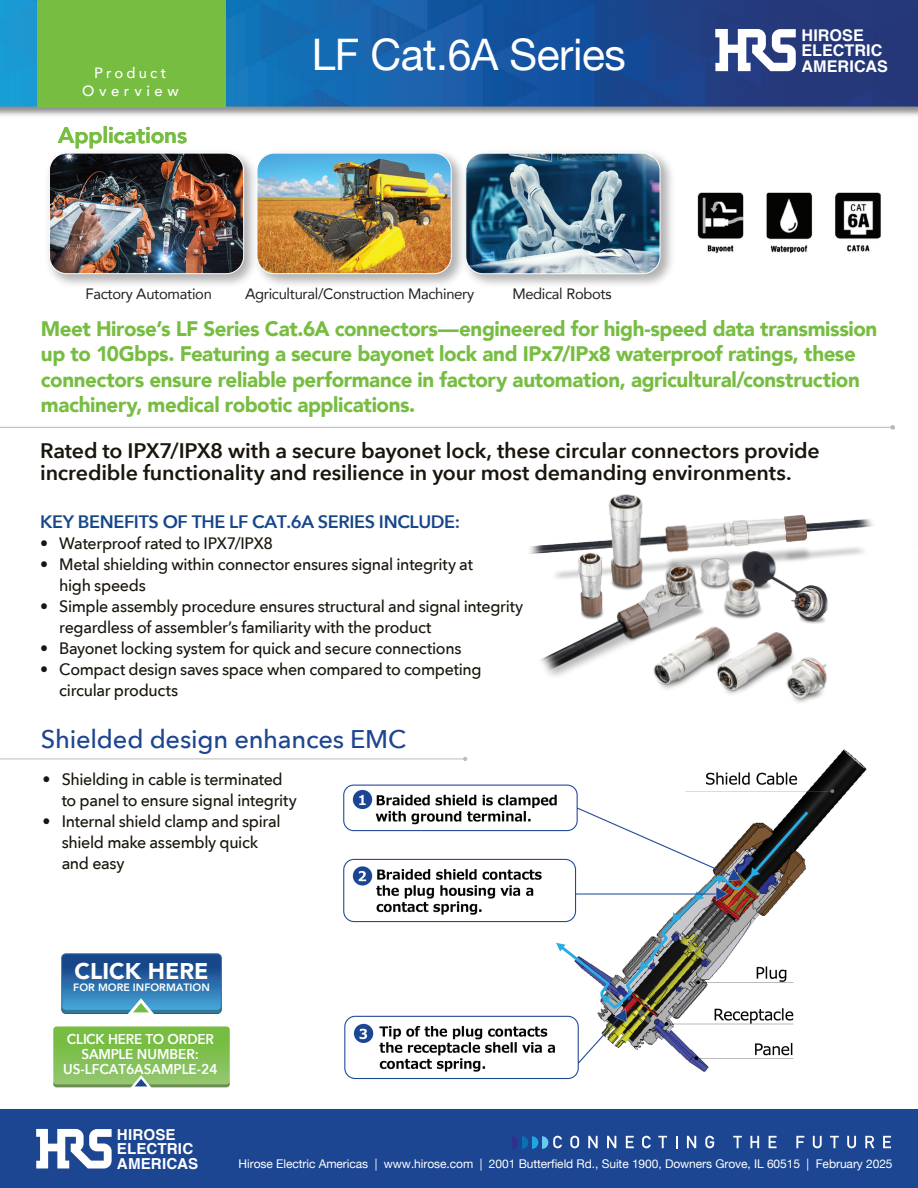
<style>
.page{position:relative;width:918px;height:1188px;background:#fff}
.page>*{position:absolute;margin:0;border:0;box-sizing:border-box;transform-origin:0 0}
.t1{font:43.5px "Helvetica Neue";letter-spacing:-.01em;color:#fff}
.t2{font:500 25.5px "Avenir Next";letter-spacing:-.01em;color:#1d4591}
.t3{font:900 22.8px "Avenir";color:#fff}
.t4{font:800 22.5px "Avenir";letter-spacing:-.01em;color:#76bd42}
.t5{font:900 21px/25.5px "Avenir";letter-spacing:-.02em;color:#76bd42}
.t6{font:600 21px/22.5px "Avenir Next";letter-spacing:-.01em;color:#1a160d}
.t7{font:600 18px "Avenir Next";letter-spacing:-.02em;color:#16478b}
.t8{font:500 16.5px/21px "Avenir Next";letter-spacing:-.02em;color:#1a160d}
.t9{font:700 16.2px/15.5px "Helvetica";letter-spacing:.005em;color:#fff}
.t10{font:700 15.15px/14.5px "Helvetica";letter-spacing:.01em;color:#fff}
.t11{font:15px "Avenir";letter-spacing:-.02em;color:#231f20}
.t12{font:500 14.85px "Avenir";letter-spacing:.295em;color:#fff}
.t13{font:500 14.85px "Avenir";letter-spacing:.21em;color:#fff}
.t14{font:600 14.25px/15px "Avenir Next";color:#fff;text-align:center;scale:.95 1}
.t15{font:12px "Helvetica Neue";letter-spacing:-.005em;color:#fff}
.t16{font:800 10.65px "Avenir";color:#fff}
</style>
<div class="page">
<img style="left:529px;top:494px;width:344px;height:209px">
<img style="left:285px;top:749px;width:582px;height:330px">
<img style="left:0;top:0;width:918px;height:116px">
<div style="left:38px;top:0;width:188px;height:107px;background:#76bd42"></div>
<div style="left:0;top:1109px;width:918px;height:79px;background:#1c4592"></div>
<svg style="left:570px;top:1136px;width:9px;height:12px"></svg>
<svg style="left:588px;top:1136px;width:10px;height:12px"></svg>
<svg style="left:607px;top:1136px;width:9px;height:12px"></svg>
<svg style="left:626px;top:1136px;width:8px;height:12px"></svg>
<svg style="left:642px;top:1136px;width:9px;height:12px"></svg>
<svg style="left:658px;top:1136px;width:9px;height:12px"></svg>
<svg style="left:676px;top:1136px;width:1px;height:12px"></svg>
<svg style="left:687px;top:1136px;width:9px;height:12px"></svg>
<svg style="left:705px;top:1136px;width:9px;height:12px"></svg>
<svg style="left:733px;top:1136px;width:9px;height:12px"></svg>
<svg style="left:750px;top:1136px;width:9px;height:12px"></svg>
<svg style="left:769px;top:1136px;width:8px;height:12px"></svg>
<svg style="left:796px;top:1136px;width:8px;height:12px"></svg>
<svg style="left:813px;top:1136px;width:9px;height:12px"></svg>
<svg style="left:830px;top:1136px;width:9px;height:12px"></svg>
<svg style="left:847px;top:1136px;width:9px;height:12px"></svg>
<svg style="left:865px;top:1136px;width:9px;height:12px"></svg>
<svg style="left:883px;top:1136px;width:8px;height:12px"></svg>
<svg style="left:512px;top:1136px;width:50px;height:13px"></svg>
<svg style="left:36px;top:1129px;width:76px;height:40px"></svg>
<svg style="left:715px;top:29px;width:81px;height:42px"></svg>
<svg style="left:890px;top:425px;width:5px;height:5px"></svg>
<hr style="left:0;top:427px;width:891px;height:1px;background:#b5b7b9">
<svg style="left:463px;top:757px;width:4px;height:4px"></svg>
<hr style="left:0;top:759px;width:464px;height:1px;background:#bcbdbf">
<svg style="left:53px;top:954px;width:177px;height:134px;background:#70a78e"></svg>
<img style="left:49px;top:153px;width:195px;height:121px">
<div style="left:49px;top:153px;width:195px;height:121px;border:1px solid #fff;border-radius:17px"></div>
<img style="left:257px;top:153px;width:194px;height:121px">
<div style="left:257px;top:153px;width:195px;height:121px;border:1px solid #fff;border-radius:17px"></div>
<img style="left:460px;top:152px;width:212px;height:133px">
<img style="left:466px;top:153px;width:194px;height:121px">
<div style="left:465px;top:153px;width:195px;height:121px;border:1px solid #fff;border-radius:17px"></div>
<img style="left:697px;top:192px;width:184px;height:61px">
<p class="t13" style="left:94px;top:60px;width:74px">Product</p>
<p class="t12" style="left:82px;top:78px;width:98px">Overview</p>
<h3 class="t4" style="left:58px;top:118px;width:130px">Applications</h3>
<h1 class="t1" style="left:312px;top:23px;width:316px">LF Cat.6A Series</h1>
<p class="t9" style="left:801px;top:29px;width:88px">HIROSE<br>ELECTRIC<br>AMERICAS</p>
<p class="t11" style="left:86px;top:281px;width:128px">Factory Automation</p>
<p class="t11" style="left:245px;top:281px;width:231px">Agricultural/Construction Machinery</p>
<p class="t11" style="left:512px;top:281px;width:101px">Medical Robots</p>
<p class="t5" style="left:41px;top:315px;width:838px">Meet Hirose’s LF Series Cat.6A connectors—engineered for high-speed data transmission up to 10Gbps. Featuring a secure bayonet lock and IPx7/IPx8 waterproof ratings, these connectors ensure reliable performance in factory automation, agricultural/construction machinery, medical robotic applications.</p>
<p class="t6" style="left:40px;top:439px;width:781px">Rated to IPX7/IPX8 with a secure bayonet lock, these circular connectors provide incredible functionality and resilience in your most demanding environments.</p>
<p class="t7" style="left:40px;top:506px;width:422px">KEY BENEFITS OF THE LF CAT.6A SERIES INCLUDE:</p>
<p class="t8" style="left:40px;top:532px;width:234px">• Waterproof rated to IPX7/IPX8</p>
<p class="t8" style="left:59px;top:553px;width:415px;text-indent:-19px">• Metal shielding within connector ensures signal integrity at high speeds</p>
<p class="t8" style="left:59px;top:595px;width:466px;text-indent:-19px">• Simple assembly procedure ensures structural and signal integrity regardless of assembler’s familiarity with the product</p>
<p class="t8" style="left:40px;top:637px;width:423px">• Bayonet locking system for quick and secure connections</p>
<p class="t8" style="left:59px;top:658px;width:424px;text-indent:-19px">• Compact design saves space when compared to competing circular products</p>
<h2 class="t2" style="left:41px;top:718px;width:367px">Shielded design enhances EMC</h2>
<p class="t8" style="left:62px;top:768px;width:237px;text-indent:-19px">• Shielding in cable is terminated to panel to ensure signal integrity</p>
<p class="t8" style="left:62px;top:810px;width:220px;text-indent:-19px">• Internal shield clamp and spiral shield make assembly quick and easy</p>
<h3 class="t3" style="left:75px;top:951px;width:135px">CLICK HERE</h3>
<p class="t16" style="left:73px;top:979px;width:138px">FOR MORE INFORMATION</p>
<p class="t14" style="left:63px;top:1031px;width:164px">CLICK HERE TO ORDER<br>SAMPLE NUMBER:<br>US-LFCAT6ASAMPLE-24</p>
<p class="t10" style="left:117px;top:1129px;width:83px">HIROSE<br>ELECTRIC<br>AMERICAS</p>
<p class="t15" style="left:239px;top:1155px;width:656px">Hirose Electric Americas | www.hirose.com | 2001 Butterfield Rd., Suite 1900, Downers Grove, IL 60515 | February 2025</p>
</div>
